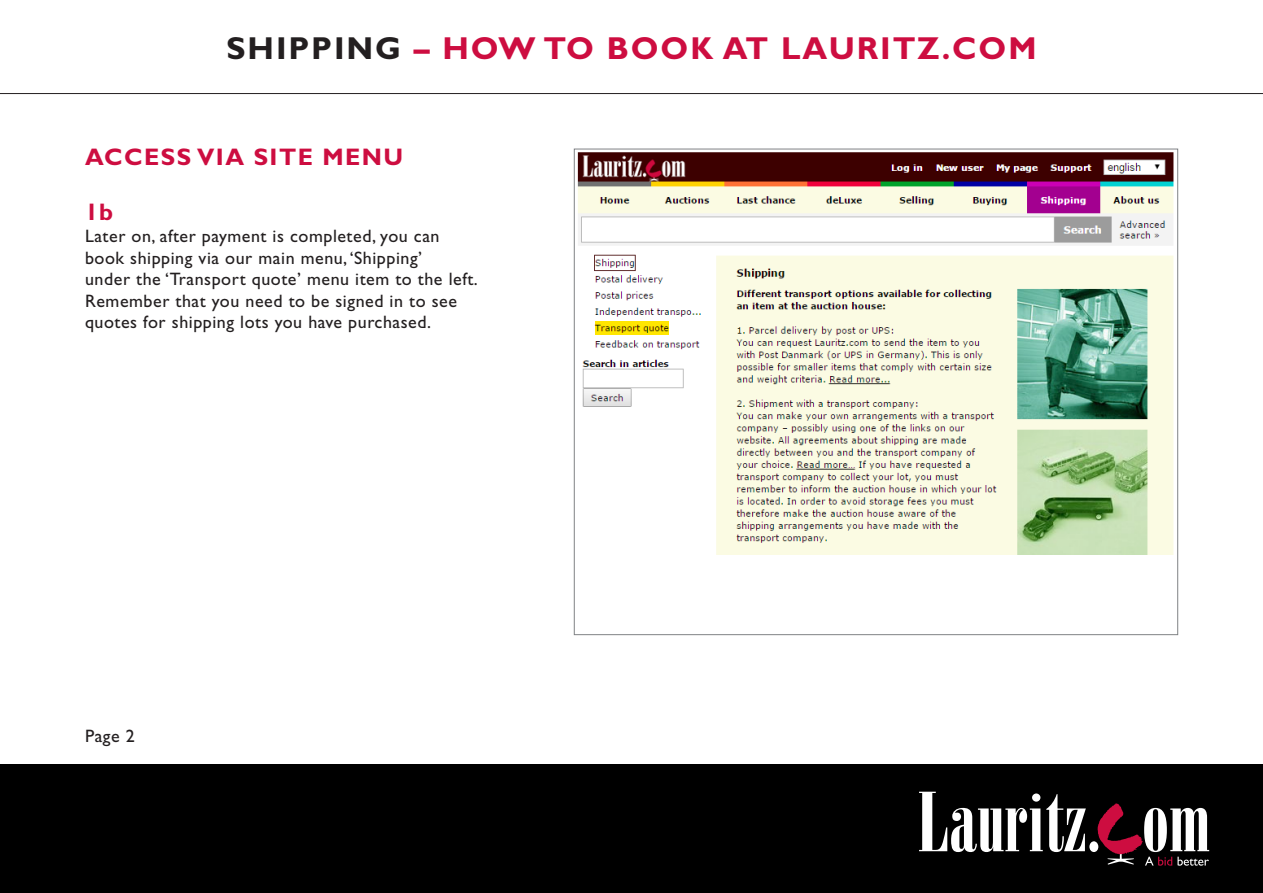
<style>
.page{position:relative;width:1263px;height:893px;background:#fff}
.page>*{position:absolute;margin:0;border:0;box-sizing:border-box;transform-origin:0 0}
.t1{font:700 31.8px "Gill Sans Std";letter-spacing:.06em;color:#cd0d40}
.t2{font:700 24px "Gill Sans Std";letter-spacing:.06em;color:#cd0d40}
.t3{font:18px/21.6px "Gill Sans Std";letter-spacing:.03em;color:#231f20}
.s1{color:#231f20}
</style>
<div class="page">
<div style="left:0;top:764px;width:1263px;height:129px;background:#000"></div>
<svg style="left:919px;top:792px;width:167px;height:60px"></svg>
<div style="left:1089px;top:841px;width:9px;height:11px;background:#fff;border-radius:50%"></div>
<svg style="left:1097px;top:803px;width:112px;height:63px"></svg>
<img style="left:577px;top:152px;width:597px;height:402px">
<hr style="left:0;top:93px;width:1263px;height:1px;background:#231f20">
<svg style="left:595px;top:322px;width:74px;height:13px"></svg>
<p class="t1" style="left:226px;top:29px;width:811px"><span class="s1">SHIPPING</span> – HOW TO BOOK AT LAURITZ.COM</p>
<p class="t2" style="left:85px;top:143px;width:320px">ACCESS VIA SITE MENU</p>
<p class="t2" style="left:85px;top:198px;width:29px">1b</p>
<p class="t3" style="left:85px;top:225px;width:394px">Later on, after payment is completed, you can book shipping via our main menu, ‘Shipping’<br>under the ‘Transport quote’ menu item to the left.<br>Remember that you need to be signed in to see quotes for shipping lots you have purchased.</p>
<p class="t3" style="left:85px;top:725px;width:51px">Page 2</p>
</div>
